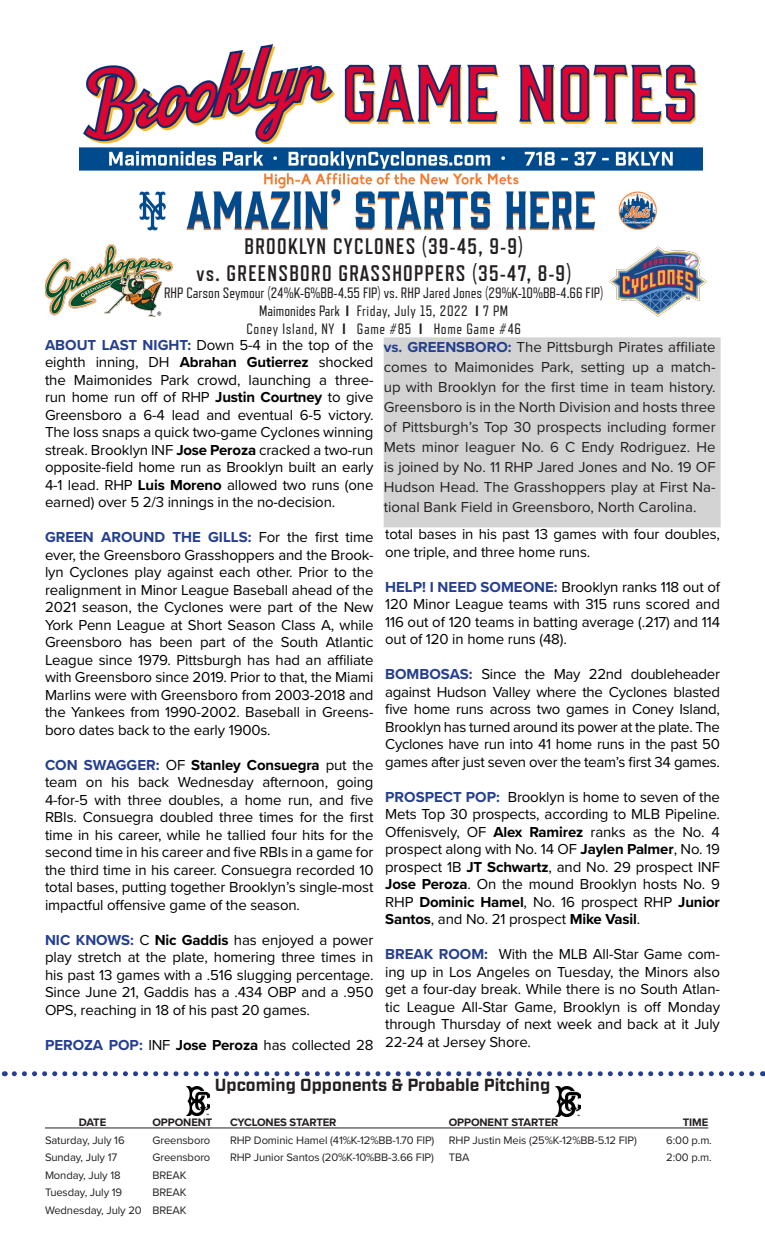
<style>
.page{position:relative;width:765px;height:1260px;background:#fff}
.page>*{position:absolute;margin:0;border:0;box-sizing:border-box;transform-origin:0 0}
.t1{font:700 22.5px "Refrigerator Deluxe";letter-spacing:.06em;color:#231f20;scale:.95 1}
.t2{font:700 17.5px "Industry";color:#231f20}
.t3{font:15px/17.5px "Proxima Nova";letter-spacing:-.01em;color:#000;text-align:justify}
.t4{font:15px/20px "Proxima Nova";color:#231f20;text-align:justify}
.t5{font:15px "Refrigerator Deluxe";color:#231f20}
.t6{font:15px "Refrigerator Deluxe";letter-spacing:.04em;color:#231f20}
.t7{font:11.25px "Proxima Nova";letter-spacing:-.01em;color:#231f20}
.t8{font:700 11.25px "Proxima Nova";letter-spacing:-.01em;color:#231f20}
.s1{font-weight:800}
.s2{font-weight:700;color:#253f8e}
.s3{font-weight:700}
</style>
<div class="page">
<div style="left:384px;top:338px;width:336px;height:189px;background:#d3d3d3"></div>
<svg style="left:14px;top:1071px;width:749px;height:5px"></svg>
<hr style="left:45px;top:1127px;width:663px;height:1px;background:#231f20">
<img style="left:186px;top:1087px;width:24px;height:28px">
<img style="left:555px;top:1087px;width:25px;height:29px">
<img style="left:608px;top:246px;width:100px;height:71px">
<img style="left:80px;top:44px;width:622px;height:187px">
<img style="left:45px;top:244px;width:128px;height:73px">
<p class="t1" style="left:245px;top:233px;width:295px">BROOKLYN CYCLONES (39-45, 9-9)</p>
<p class="t1" style="left:196px;top:260px;width:396px">vs. GREENSBORO GRASSHOPPERS (35-47, 8-9)</p>
<p class="t5" style="left:164px;top:285px;width:441px">RHP Carson Seymour (24%K-6%BB-4.55 FIP) vs. RHP Jared Jones (29%K-10%BB-4.66 FIP)</p>
<p class="t5" style="left:259px;top:303px;width:251px">Maimonides Park <span class="s1">I</span> Friday, July 15, 2022 <span class="s1">I</span> 7 PM</p>
<p class="t6" style="left:247px;top:321px;width:276px">Coney Island, NY <span class="s1">I</span> Game #85 <span class="s1">I</span> Home Game #46</p>
<p class="t3" style="left:45px;top:335px;width:330px"><span class="s2">ABOUT LAST NIGHT:</span> Down 5-4 in the top of the eighth inning, DH <span class="s3">Abrahan Gutierrez</span> shocked the Maimonides Park crowd, launching a three&shy;run home run off of RHP <span class="s3">Justin Courtney</span> to give Greensboro a 6-4 lead and eventual 6-5 victory.<br>The loss snaps a quick two-game Cyclones winning streak. Brooklyn INF <span class="s3">Jose Peroza</span> cracked a two-run opposite-field home run as Brooklyn built an early 4-1 lead. RHP <span class="s3">Luis Moreno</span> allowed two runs (one earned) over 5 2/3 innings in the no-decision.</p>
<p class="t3" style="left:45px;top:528px;width:330px"><span class="s2">GREEN AROUND THE GILLS:</span> For the first time ever, the Greensboro Grasshoppers and the Brook&shy;lyn Cyclones play against each other. Prior to the realignment in Minor League Baseball ahead of the 2021 season, the Cyclones were part of the New York Penn League at Short Season Class A, while Greensboro has been part of the South Atlantic League since 1979. Pittsburgh has had an affiliate with Greensboro since 2019. Prior to that, the Miami Marlins were with Greensboro from 2003-2018 and the Yankees from 1990-2002. Baseball in Greens&shy;boro dates back to the early 1900s.</p>
<p class="t3" style="left:45px;top:755px;width:330px"><span class="s2">CON SWAGGER:</span> OF <span class="s3">Stanley Consuegra</span> put the team on his back Wednesday afternoon, going 4-for-5 with three doubles, a home run, and five RBIs. Consuegra doubled three times for the first time in his career, while he tallied four hits for the second time in his career and five RBIs in a game for the third time in his career. Consuegra recorded 10 total bases, putting together Brooklyn’s single-most impactful offensive game of the season.</p>
<p class="t3" style="left:45px;top:930px;width:330px"><span class="s2">NIC KNOWS:</span> C <span class="s3">Nic Gaddis</span> has enjoyed a power play stretch at the plate, homering three times in his past 13 games with a .516 slugging percentage.<br>Since June 21, Gaddis has a .434 OBP and a .950<br>OPS, reaching in 18 of his past 20 games.</p>
<p class="t3" style="left:45px;top:1035px;width:330px"><span class="s2">PEROZA POP:</span> INF <span class="s3">Jose Peroza</span> has collected 28</p>
<p class="t4" style="left:384px;top:337px;width:333px"><span class="s2">vs. GREENSBORO:</span> The Pittsburgh Pirates affiliate comes to Maimonides Park, setting up a match&shy;up with Brooklyn for the first time in team history.<br>Greensboro is in the North Division and hosts three of Pittsburgh’s Top 30 prospects including former Mets minor leaguer No. 6 C Endy Rodriguez. He is joined by No. 11 RHP Jared Jones and No. 19 OF Hudson Head. The Grasshoppers play at First Na&shy;tional Bank Field in Greensboro, North Carolina.</p>
<p class="t3" style="left:385px;top:525px;width:336px">total bases in his past 13 games with four doubles, one triple, and three home runs.</p>
<p class="t3" style="left:385px;top:577px;width:336px"><span class="s2">HELP! I NEED SOMEONE:</span> Brooklyn ranks 118 out of 120 Minor League teams with 315 runs scored and 116 out of 120 teams in batting average (.217) and 114 out of 120 in home runs (48).</p>
<p class="t3" style="left:385px;top:665px;width:336px"><span class="s2">BOMBOSAS:</span> Since the May 22nd doubleheader against Hudson Valley where the Cyclones blasted five home runs across two games in Coney Island, Brooklyn has turned around its power at the plate. The Cyclones have run into 41 home runs in the past 50 games after just seven over the team’s first 34 games.</p>
<p class="t3" style="left:385px;top:787px;width:336px"><span class="s2">PROSPECT POP:</span> Brooklyn is home to seven of the Mets Top 30 prospects, according to MLB Pipeline.<br>Offenisvely, OF <span class="s3">Alex Ramirez</span> ranks as the No. 4 prospect along with No. 14 OF <span class="s3">Jaylen Palmer</span>, No. 19 prospect 1B <span class="s3">JT Schwartz</span>, and No. 29 prospect INF <span class="s3">Jose Peroza</span>. On the mound Brooklyn hosts No. 9<br>RHP <span class="s3">Dominic Hamel</span>, No. 16 prospect RHP <span class="s3">Junior Santos</span>, and No. 21 prospect <span class="s3">Mike Vasil</span>.</p>
<p class="t3" style="left:385px;top:945px;width:336px"><span class="s2">BREAK ROOM:</span> With the MLB All-Star Game com&shy;ing up in Los Angeles on Tuesday, the Minors also get a four-day break. While there is no South Atlan&shy;tic League All-Star Game, Brooklyn is off Monday through Thursday of next week and back at it July 22-24 at Jersey Shore.</p>
<p class="t2" style="left:215px;top:1075px;width:337px">Upcoming Opponents &amp; Probable Pitching</p>
<p class="t8" style="left:79px;top:1114px;width:29px">DATE</p>
<p class="t8" style="left:153px;top:1114px;width:61px">OPPONENT</p>
<p class="t8" style="left:230px;top:1114px;width:108px">CYCLONES STARTER</p>
<p class="t8" style="left:449px;top:1114px;width:111px">OPPONENT STARTER</p>
<p class="t8" style="left:683px;top:1114px;width:27px">TIME</p>
<p class="t7" style="left:45px;top:1132px;width:81px">Saturday, July 16</p>
<p class="t7" style="left:153px;top:1132px;width:59px">Greensboro</p>
<p class="t7" style="left:230px;top:1132px;width:206px">RHP Dominic Hamel (41%K-12%BB-1.70 FIP)</p>
<p class="t7" style="left:449px;top:1132px;width:190px">RHP Justin Meis (25%K-12%BB-5.12 FIP)</p>
<p class="t7" style="left:666px;top:1132px;width:47px">6:00 p.m.</p>
<p class="t7" style="left:45px;top:1149px;width:74px">Sunday, July 17</p>
<p class="t7" style="left:153px;top:1149px;width:59px">Greensboro</p>
<p class="t7" style="left:230px;top:1149px;width:205px">RHP Junior Santos (20%K-10%BB-3.66 FIP)</p>
<p class="t7" style="left:449px;top:1149px;width:22px">TBA</p>
<p class="t7" style="left:666px;top:1149px;width:47px">2:00 p.m.</p>
<p class="t7" style="left:45px;top:1167px;width:77px">Monday, July 18</p>
<p class="t7" style="left:153px;top:1167px;width:36px">BREAK</p>
<p class="t7" style="left:45px;top:1184px;width:79px">Tuesday, July 19</p>
<p class="t7" style="left:153px;top:1184px;width:36px">BREAK</p>
<p class="t7" style="left:45px;top:1202px;width:143px">Wednesday, July 20 BREAK</p>
</div>
